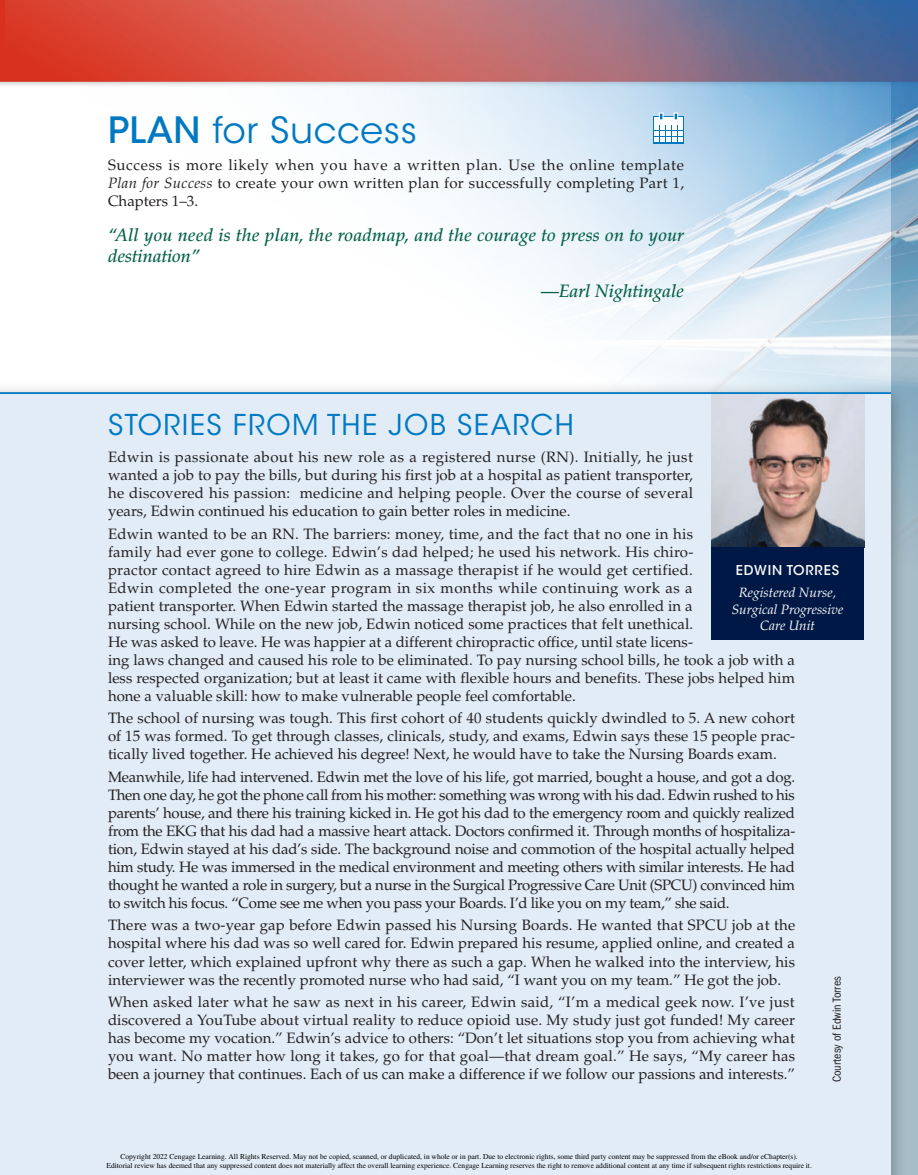
<style>
.page{position:relative;width:918px;height:1175px;background:#fff}
.page>*{position:absolute;margin:0;border:0;box-sizing:border-box;transform-origin:0 0}
.t1{font:36px "ITC Avant Garde Std";letter-spacing:.02em;color:#0079c2}
.t2{font:28.5px "ITC Avant Garde Std";letter-spacing:.05em;color:#0079c2}
.t3{font:italic 500 18px/21px "Palatino LT Std";letter-spacing:.01em;color:#036149}
.t4{font:15px/18px "Palatino LT Std";color:#231f20;text-align:justify}
.t5{font:italic 13.5px/22.5px "Palatino LT Std";color:#fff}
.t6{font:condensed 12px "ITC Franklin Gothic Std";color:#231f20}
.t7{font:7.5px/9.6px "Times";color:#000;text-align:center}
.s1{font-weight:500}
.s2{font-style:italic}
.s3{font-family:"ITC Avant Garde Std";font-weight:500;font-style:normal}
</style>
<div class="page">
<div style="left:891px;top:0;width:27px;height:1174px;background:#a7bdc8"></div>
<img style="left:5px;top:0;width:913px;height:531px">
<div style="left:0;top:381px;width:909px;height:793px;background:#231f20;opacity:.35"></div>
<div style="left:0;top:392px;width:891px;height:782px;background:#e1ecf7"></div>
<svg style="left:653px;top:116px;width:31px;height:27px"></svg>
<svg style="left:655px;top:112px;width:28px;height:30px"></svg>
<hr style="left:0;top:392px;width:891px;height:2px;background:#0079c2">
<img style="left:711px;top:394px;width:153px;height:153px">
<div style="left:711px;top:547px;width:153px;height:92px;background:#001845"></div>
<p class="t1" style="left:108px;top:109px;width:311px"><span class="s1">PLAN</span> for Success</p>
<p class="t4" style="left:108px;top:157px;width:578px">Success is more likely when you have a written plan. Use the online template <span class="s2">Plan for Success</span> to create your own written plan for successfully completing Part 1, Chapters 1–3.</p>
<p class="t3" style="left:108px;top:225px;width:577px">“All you need is the plan, the roadmap, and the courage to press on to your destination”</p>
<p class="t3" style="left:541px;top:280px;width:144px">—Earl Nightingale</p>
<p class="t2" style="left:108px;top:408px;width:467px">STORIES FROM THE JOB SEARCH</p>
<p class="t4" style="left:108px;top:448px;width:587px">Edwin is passionate about his new role as a registered nurse (RN). Initially, he just wanted a job to pay the bills, but during his first job at a hospital as patient transporter, he discovered his passion: medicine and helping people. Over the course of several years, Edwin continued his education to gain better roles in medicine.</p>
<p class="t4" style="left:108px;top:525px;width:688px;text-align:left">Edwin wanted to be an RN. The barriers: money, time, and the fact that no one in his<br>family had ever gone to college. Edwin’s dad helped; he used his network. His chiro-<br>practor contact agreed to hire Edwin as a massage therapist if he would get certified.<br>Edwin completed the one-year program in six months while continuing work as a<br>patient transporter. When Edwin started the massage therapist job, he also enrolled in a<br>nursing school. While on the new job, Edwin noticed some practices that felt unethical.<br>He was asked to leave. He was happier at a different chiropractic office, until state licens-<br>ing laws changed and caused his role to be eliminated. To pay nursing school bills, he took a job with a less respected organization; but at least it came with flexible hours and benefits. These jobs helped him hone a valuable skill: how to make vulnerable people feel comfortable.</p>
<p class="t4" style="left:108px;top:709px;width:688px">The school of nursing was tough. This first cohort of 40 students quickly dwindled to 5. A new cohort of 15 was formed. To get through classes, clinicals, study, and exams, Edwin says these 15 people prac&shy;tically lived together. He achieved his degree! Next, he would have to take the Nursing Boards exam.</p>
<p class="t4" style="left:108px;top:768px;width:689px">Meanwhile, life had intervened. Edwin met the love of his life, got married, bought a house, and got a dog.<br>Then one day, he got the phone call from his mother: something was wrong with his dad. Edwin rushed to his parents’ house, and there his training kicked in. He got his dad to the emergency room and quickly realized from the EKG that his dad had a massive heart attack. Doctors confirmed it. Through months of hospitaliza&shy;tion, Edwin stayed at his dad’s side. The background noise and commotion of the hospital actually helped him study. He was immersed in the medical environment and meeting others with similar interests. He had thought he wanted a role in surgery, but a nurse in the Surgical Progressive Care Unit (SPCU) convinced him to switch his focus. “Come see me when you pass your Boards. I’d like you on my team,” she said.</p>
<p class="t4" style="left:108px;top:916px;width:689px">There was a two-year gap before Edwin passed his Nursing Boards. He wanted that SPCU job at the hospital where his dad was so well cared for. Edwin prepared his resume, applied online, and created a cover letter, which explained upfront why there as such a gap. When he walked into the interview, his interviewer was the recently promoted nurse who had said, “I want you on my team.” He got the job.</p>
<p class="t4" style="left:108px;top:993px;width:689px">When asked later what he saw as next in his career, Edwin said, “I’m a medical geek now. I’ve just discovered a YouTube about virtual reality to reduce opioid use. My study just got funded! My career has become my vocation.” Edwin’s advice to others: “Don’t let situations stop you from achieving what you want. No matter how long it takes, go for that goal—that dream goal.” He says, “My career has been a journey that continues. Each of us can make a difference if we follow our passions and interests.”</p>
<p class="t5" style="left:736px;top:559px;width:105px"><span class="s3">EDWIN TORRES<br></span>Registered Nurse,</p>
<p class="t5" style="left:732px;top:601px;width:113px;line-height:16.5px;text-align:center">Surgical Progressive<br>Care Unit</p>
<p class="t6" style="left:830px;top:1082px;width:107px;rotate:-90deg">Courtesy of Edwin Torres</p>
<p class="t7" style="left:106px;top:1151px;width:707px">Copyright 2022 Cengage Learning. All Rights Reserved. May not be copied, scanned, or duplicated, in whole or in part. Due to electronic rights, some third party content may be suppressed from the eBook and/or eChapter(s).<br>Editorial review has deemed that any suppressed content does not materially affect the overall learning experience. Cengage Learning reserves the right to remove additional content at any time if subsequent rights restrictions require it.</p>
</div>
